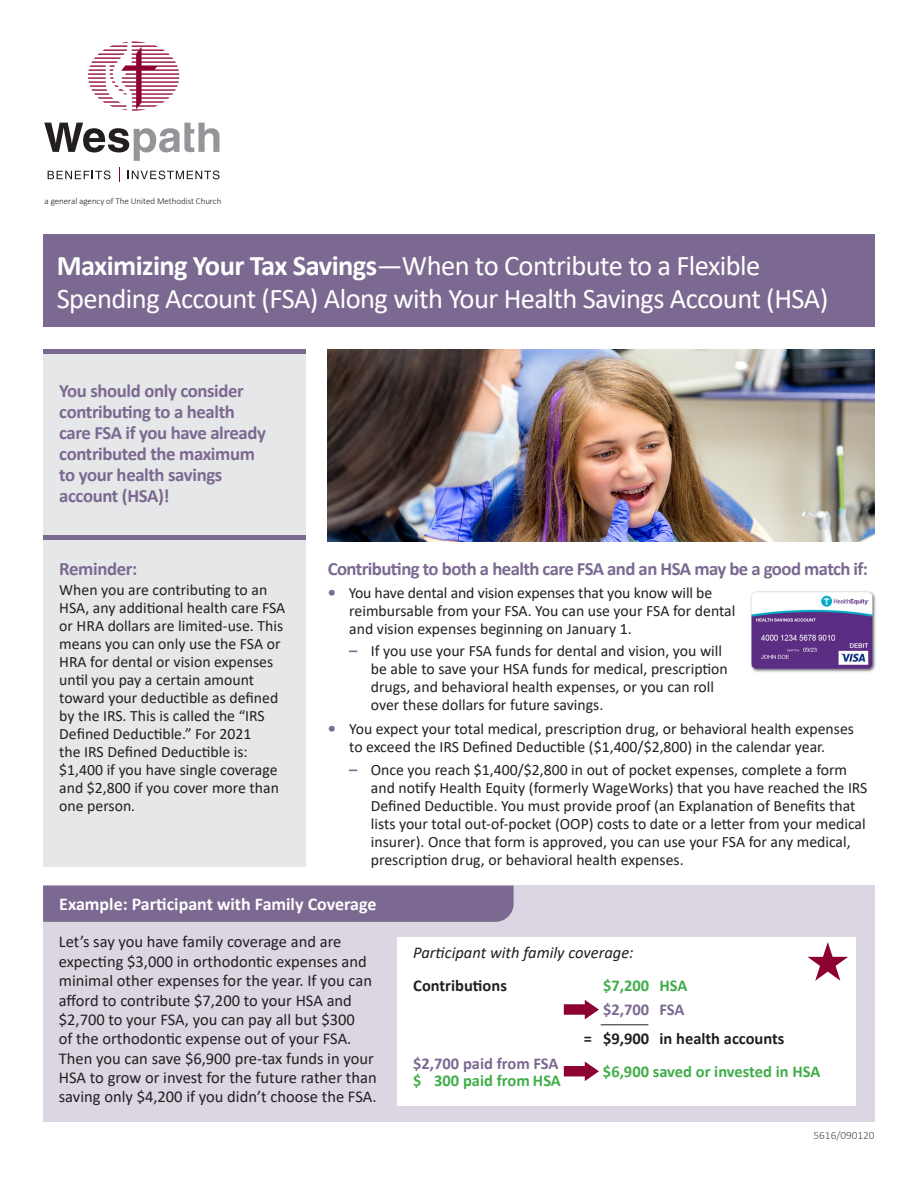
<style>
.page{position:relative;width:918px;height:1188px;background:#fff}
.page>*{position:absolute;margin:0;border:0;box-sizing:border-box;transform-origin:0 0}
.t1{font:28.5px/33px "Calibri";letter-spacing:-.02em;color:#fff}
.t2{font:700 18.75px/21px "Calibri";letter-spacing:-.02em;color:#7b6991}
.t3{font:700 18px "Calibri";color:#fff}
.t4{font:16.5px/19.4px "Calibri";color:#231f20}
.t5{font:700 16.5px "Calibri";color:#40ae49}
.t6{font:700 16.5px "Calibri";color:#231f20}
.t7{font:italic 16.5px "Calibri";color:#231f20}
.t8{font:700 16.5px "Calibri";color:#7b6991}
.t9{font:15.75px/18px "Calibri";color:#231f20}
.t10{font:300 11.25px "Calibri";color:#4b4c4d}
.t11{font:300 9px "Calibri";letter-spacing:-.005em;color:#231f20}
.s1{font-weight:700}
.s2{font-weight:700;font-size:16.5px;color:#7b6991}
</style>
<div class="page">
<div style="left:43px;top:886px;width:832px;height:236px;background:#dbd6e1"></div>
<svg style="left:44px;top:123px;width:175px;height:38px"></svg>
<svg style="left:48px;top:171px;width:63px;height:8px"></svg>
<svg style="left:128px;top:171px;width:91px;height:8px"></svg>
<svg style="left:119px;top:168px;width:1px;height:14px"></svg>
<svg style="left:88px;top:42px;width:91px;height:69px"></svg>
<div style="left:43px;top:349px;width:263px;height:518px;background:#e6e7e9"></div>
<img style="left:328px;top:349px;width:547px;height:193px">
<div style="left:43px;top:234px;width:832px;height:93px;background:#7b6991"></div>
<img style="left:750px;top:591px;width:126px;height:81px">
<div style="left:43px;top:886px;width:471px;height:36px;background:#7b6991"></div>
<div style="left:397px;top:937px;width:458px;height:168px;background:#fff"></div>
<div style="left:43px;top:349px;width:263px;height:5px;background:#7b6991"></div>
<div style="left:43px;top:535px;width:263px;height:5px;background:#7b6991"></div>
<hr style="left:601px;top:1024px;width:47px;height:1px;background:#231f20">
<svg style="left:564px;top:1061px;width:35px;height:20px"></svg>
<svg style="left:564px;top:1000px;width:35px;height:19px"></svg>
<p class="t11" style="left:45px;top:196px;width:178px">a general agency of The United Methodist Church</p>
<h1 class="t1" style="left:57px;top:248px;width:773px"><span class="s1">Maximizing Your Tax Savings</span>—When to Contribute to a Flexible<br>Spending Account (FSA) Along with Your Health Savings Account (HSA)</h1>
<p class="t2" style="left:59px;top:380px;width:208px">You should only consider contributing to a health care FSA if you have already contributed the maximum to your health savings account (HSA)!</p>
<p class="t2" style="left:59px;top:558px;width:79px">Reminder:</p>
<p class="t9" style="left:59px;top:580px;width:228px">When you are contributing to an<br>HSA, any additional health care FSA or HRA dollars are limited-use. This means you can only use the FSA or<br>HRA for dental or vision expenses until you pay a certain amount toward your deductible as defined by the IRS. This is called the “IRS<br>Defined Deductible.” For 2021<br>the IRS Defined Deductible is: $1,400 if you have single coverage and $2,800 if you cover more than one person.</p>
<p class="t2" style="left:328px;top:558px;width:542px">Contributing to both a health care FSA and an HSA may be a good match if:</p>
<p class="t9" style="left:349px;top:583px;width:388px;text-indent:-22px"><span class="s2">•</span> You have dental and vision expenses that you know will be reimbursable from your FSA. You can use your FSA for dental and vision expenses beginning on January 1.</p>
<p class="t9" style="left:371px;top:642px;width:359px;text-indent:-22px"><span class="s2">–</span> If you use your FSA funds for dental and vision, you will be able to save your HSA funds for medical, prescription drugs, and behavioral health expenses, or you can roll over these dollars for future savings.</p>
<p class="t9" style="left:328px;top:720px;width:528px;text-align:center"><span class="s2">•</span> You expect your total medical, prescription drug, or behavioral health expenses to exceed the IRS Defined Deductible ($1,400/$2,800) in the calendar year.</p>
<p class="t9" style="left:371px;top:760px;width:498px;text-indent:-22px"><span class="s2">–</span> Once you reach $1,400/$2,800 in out of pocket expenses, complete a form and notify Health Equity (formerly WageWorks) that you have reached the IRS Defined Deductible. You must provide proof (an Explanation of Benefits that lists your total out-of-pocket (OOP) costs to date or a letter from your medical insurer). Once that form is approved, you can use your FSA for any medical, prescription drug, or behavioral health expenses.</p>
<p class="t3" style="left:59px;top:892px;width:319px">Example: Participant with Family Coverage</p>
<p class="t4" style="left:59px;top:932px;width:319px">Let’s say you have family coverage and are expecting $3,000 in orthodontic expenses and minimal other expenses for the year. If you can afford to contribute $7,200 to your HSA and $2,700 to your FSA, you can pay all but $300<br>of the orthodontic expense out of your FSA.<br>Then you can save $6,900 pre-tax funds in your HSA to grow or invest for the future rather than saving only $4,200 if you didn’t choose the FSA.</p>
<p class="t7" style="left:413px;top:941px;width:222px">Participant with family coverage:</p>
<p class="t6" style="left:413px;top:974px;width:95px">Contributions</p>
<p class="t5" style="left:603px;top:974px;width:86px">$7,200 HSA</p>
<p class="t8" style="left:603px;top:998px;width:83px">$2,700 FSA</p>
<p class="t6" style="left:584px;top:1026px;width:202px">= $9,900 in health accounts</p>
<p class="t8" style="left:413px;top:1052px;width:147px">$2,700 paid from FSA</p>
<p class="t5" style="left:603px;top:1059px;width:219px">$6,900 saved or invested in HSA</p>
<p class="t5" style="left:413px;top:1069px;width:149px">$ 300 paid from HSA</p>
<p class="t10" style="left:814px;top:1129px;width:63px">5616/090120</p>
</div>
